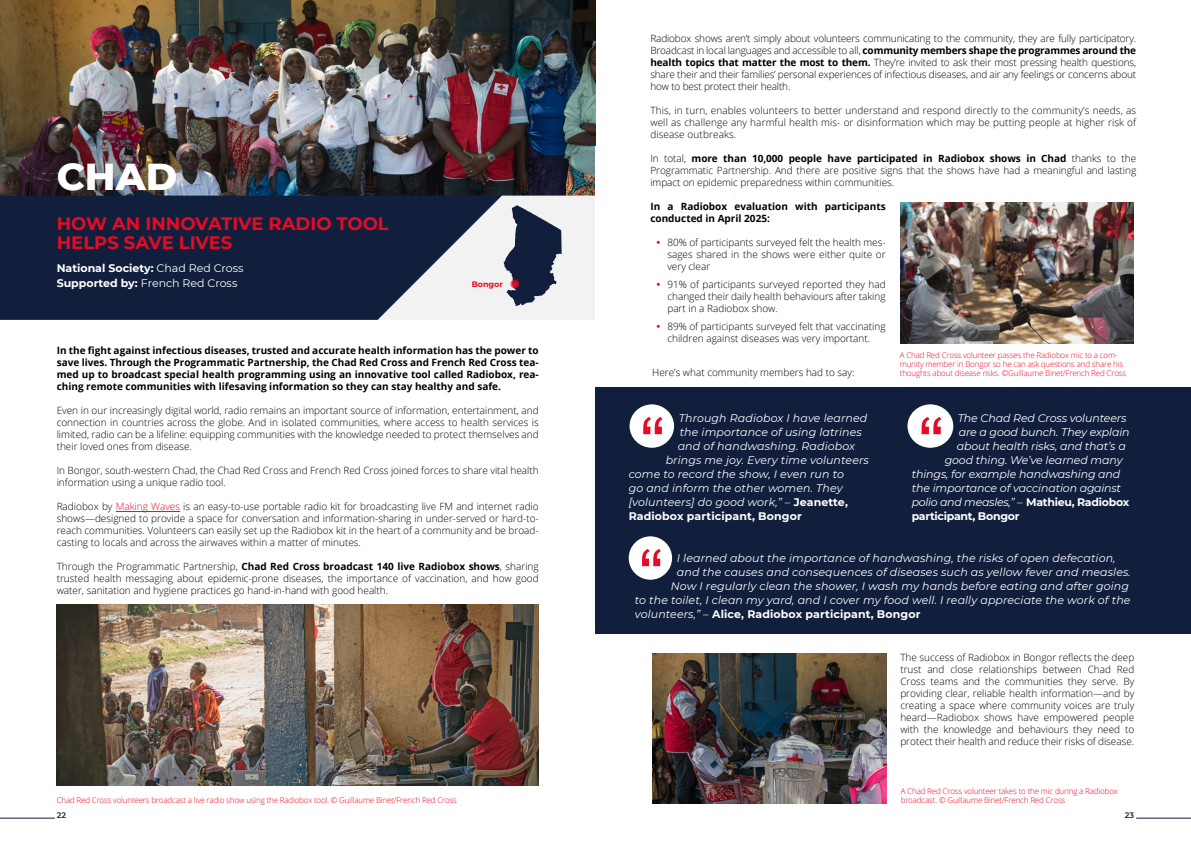
<style>
.page{position:relative;width:1191px;height:842px;background:#fff}
.page>*{position:absolute;margin:0;border:0;box-sizing:border-box;transform-origin:0 0}
.t1{font:800 38.3px "Montserrat";color:#fff}
.t2{font:700 18px/19.4px "Montserrat";color:#e40c24}
.t3{font:italic 11px "Montserrat";letter-spacing:.01em;color:#fff}
.t4{font:italic 11px "Montserrat";letter-spacing:-.01em;color:#fff}
.t5{font:700 11px/15px "Montserrat";letter-spacing:.01em;color:#fff}
.t6{font:italic 11px "Montserrat";letter-spacing:-.025em;color:#fff}
.t7{font:700 11px "Montserrat";letter-spacing:-.025em;color:#fff}
.t8{font:300 10px/12px "Open Sans";color:#000;text-align:justify}
.t9{font:700 10px/12px "Open Sans";color:#000;text-align:justify}
.t10{font:300 8px/9px "Open Sans";letter-spacing:-.02em;color:#e40c24}
.t11{font:700 8px "Montserrat";color:#e40c24}
.t12{font:600 8px "Montserrat";color:#111f3d}
.s1{font-weight:400}
.s2{color:#e40c24}
.s3{font-weight:700}
.s4{font-weight:700;font-style:normal}
.s5{font-weight:400;font-style:italic}
</style>
<div class="page">
<hr style="left:1136px;top:818px;width:55px;height:1px;background:#111f3d">
<hr style="left:0;top:818px;width:55px;height:1px;background:#111f3d">
<hr style="left:116px;top:511px;width:64px;height:1px;background:#e40c24">
<img style="left:0;top:0;width:595px;height:196px">
<div style="left:0;top:196px;width:377px;height:124px;background:#111f3d"></div>
<svg style="left:377px;top:196px;width:358px;height:124px;fill:#f2f2f2"></svg>
<svg style="left:503px;top:205px;width:58px;height:101px"></svg>
<div style="left:595px;top:147px;width:139px;height:264px;background:#fff"></div>
<img style="left:57px;top:605px;width:482px;height:180px">
<img style="left:900px;top:202px;width:233px;height:141px">
<div style="left:595px;top:387px;width:596px;height:247px;background:#111f3d"></div>
<div style="left:629px;top:404px;width:45px;height:44px;background:#fff;border-radius:50%"></div>
<svg style="left:643px;top:417px;width:19px;height:17px"></svg>
<div style="left:628px;top:536px;width:44px;height:44px;background:#fff;border-radius:50%"></div>
<svg style="left:642px;top:549px;width:19px;height:17px"></svg>
<div style="left:907px;top:404px;width:46px;height:44px;background:#fff;border-radius:50%"></div>
<svg style="left:921px;top:417px;width:20px;height:17px"></svg>
<img style="left:652px;top:653px;width:234px;height:151px">
<h1 class="t1" style="left:57px;top:148px;width:122px">CHAD</h1>
<h2 class="t2" style="left:57px;top:213px;width:334px">HOW AN INNOVATIVE RADIO TOOL<br>HELPS SAVE LIVES</h2>
<p class="t5" style="left:57px;top:260px;width:188px">National Society: <span class="s1">Chad Red Cross<br></span>Supported by: <span class="s1">French Red Cross</span></p>
<p class="t11" style="left:471px;top:279px;width:33px">Bongor</p>
<p class="t9" style="left:57px;top:344px;width:483px">In the fight against infectious diseases, trusted and accurate health information has the power to save lives. Through the Programmatic Partnership, the Chad Red Cross and French Red Cross tea&shy;med up to broadcast special health programming using an innovative tool called Radiobox, rea&shy;ching remote communities with lifesaving information so they can stay healthy and safe.</p>
<p class="t8" style="left:57px;top:404px;width:483px">Even in our increasingly digital world, radio remains an important source of information, entertainment, and connection in countries across the globe. And in isolated communities, where access to health services is limited, radio can be a lifeline: equipping communities with the knowledge needed to protect themselves and their loved ones from disease.</p>
<p class="t8" style="left:57px;top:464px;width:483px">In Bongor, south-western Chad, the Chad Red Cross and French Red Cross joined forces to share vital health information using a unique radio tool.</p>
<p class="t8" style="left:57px;top:500px;width:483px">Radiobox by <span class="s2">Making Waves</span> is an easy-to-use portable radio kit for broadcasting live FM and internet radio shows—designed to provide a space for conversation and information-sharing in under-served or hard-to&shy;reach communities. Volunteers can easily set up the Radiobox kit in the heart of a community and be broad&shy;casting to locals and across the airwaves within a matter of minutes.</p>
<p class="t8" style="left:57px;top:560px;width:483px">Through the Programmatic Partnership, <span class="s3">Chad Red Cross broadcast 140 live Radiobox shows</span>, sharing trusted health messaging about epidemic-prone diseases, the importance of vaccination, and how good water, sanitation and hygiene practices go hand-in-hand with good health.</p>
<p class="t8" style="left:650px;top:32px;width:487px">Radiobox shows aren’t simply about volunteers communicating to the community, they are fully participatory.<br>Broadcast in local languages and accessible to all, <span class="s3">community members shape the programmes around the health topics that matter the most to them.</span> They’re invited to ask their most pressing health questions, share their and their families’ personal experiences of infectious diseases, and air any feelings or concerns about how to best protect their health.</p>
<p class="t8" style="left:650px;top:104px;width:487px">This, in turn, enables volunteers to better understand and respond directly to the community’s needs, as well as challenge any harmful health mis- or disinformation which may be putting people at higher risk of disease outbreaks.</p>
<p class="t8" style="left:650px;top:152px;width:487px">In total, <span class="s3">more than 10,000 people have participated in Radiobox shows in Chad</span> thanks to the Programmatic Partnership. And there are positive signs that the shows have had a meaningful and lasting impact on epidemic preparedness within communities.</p>
<p class="t9" style="left:650px;top:200px;width:237px">In a Radiobox evaluation with participants conducted in April 2025:</p>
<p class="t8" style="left:667px;top:236px;width:220px">80% of participants surveyed felt the health mes&shy;sages shared in the shows were either quite or very clear</p>
<p class="t8" style="left:667px;top:278px;width:220px">91% of participants surveyed reported they had changed their daily health behaviours after taking part in a Radiobox show.</p>
<p class="t8" style="left:667px;top:320px;width:220px">89% of participants surveyed felt that vaccinating children against diseases was very important.</p>
<p class="t10" style="left:900px;top:350px;width:225px">A Chad Red Cross volunteer passes the Radiobox mic to a com&shy;munity member in Bongor so he can ask questions and share his</p>
<p class="t8" style="left:652px;top:366px;width:204px">Here’s what community members had to say:</p>
<p class="t10" style="left:900px;top:368px;width:228px">thoughts about disease risks. ©Guillaume Binet/French Red Cross</p>
<p class="t3" style="left:678px;top:410px;width:190px">Through Radiobox I have learned</p>
<p class="t3" style="left:679px;top:424px;width:184px">the importance of using latrines</p>
<p class="t3" style="left:677px;top:438px;width:179px">and of handwashing. Radiobox</p>
<p class="t3" style="left:665px;top:452px;width:205px">brings me joy. Every time volunteers</p>
<p class="t3" style="left:628px;top:466px;width:217px">come to record the show, I even run to</p>
<p class="t3" style="left:628px;top:480px;width:216px">go and inform the other women. They</p>
<p class="t3" style="left:628px;top:494px;width:221px">[volunteers] do good work,” – <span class="s4">Jeanette,</span></p>
<p class="t5" style="left:628px;top:508px;width:175px">Radiobox participant, Bongor</p>
<p class="t3" style="left:677px;top:550px;width:440px">I learned about the importance of handwashing, the risks of open defecation,</p>
<p class="t3" style="left:677px;top:564px;width:455px">and the causes and consequences of diseases such as yellow fever and measles.</p>
<p class="t3" style="left:671px;top:578px;width:459px">Now I regularly clean the shower, I wash my hands before eating and after going</p>
<p class="t3" style="left:635px;top:592px;width:497px">to the toilet, I clean my yard, and I cover my food well. I really appreciate the work of the</p>
<p class="t5" style="left:635px;top:606px;width:287px"><span class="s5">volunteers,” –</span> Alice, Radiobox participant, Bongor</p>
<p class="t4" style="left:957px;top:410px;width:170px">The Chad Red Cross volunteers</p>
<p class="t4" style="left:958px;top:424px;width:172px">are a good bunch. They explain</p>
<p class="t4" style="left:956px;top:438px;width:171px">about health risks, and that’s a</p>
<p class="t4" style="left:944px;top:452px;width:179px">good thing. We’ve learned many</p>
<p class="t4" style="left:911px;top:466px;width:210px">things, for example handwashing and</p>
<p class="t4" style="left:911px;top:480px;width:211px">the importance of vaccination against</p>
<p class="t6" style="left:911px;top:494px;width:219px">polio and measles,” – <span class="s4">Mathieu, Radiobox</span></p>
<p class="t7" style="left:911px;top:508px;width:109px">participant, Bongor</p>
<p class="t8" style="left:900px;top:651px;width:235px">The success of Radiobox in Bongor reflects the deep trust and close relationships between Chad Red Cross teams and the communities they serve. By providing clear, reliable health information—and by creating a space where community voices are truly heard—Radiobox shows have empowered people with the knowledge and behaviours they need to protect their health and reduce their risks of disease.</p>
<p class="t10" style="left:57px;top:795px;width:402px">Chad Red Cross volunteers broadcast a live radio show using the Radiobox tool. © Guillaume Binet/French Red Cross</p>
<p class="t10" style="left:900px;top:786px;width:219px">A Chad Red Cross volunteer takes to the mic during a Radiobox broadcast. © Guillaume Binet/French Red Cross</p>
<p class="t12" style="left:57px;top:810px;width:11px">22</p>
<p class="t12" style="left:1125px;top:810px;width:11px">23</p>
</div>
